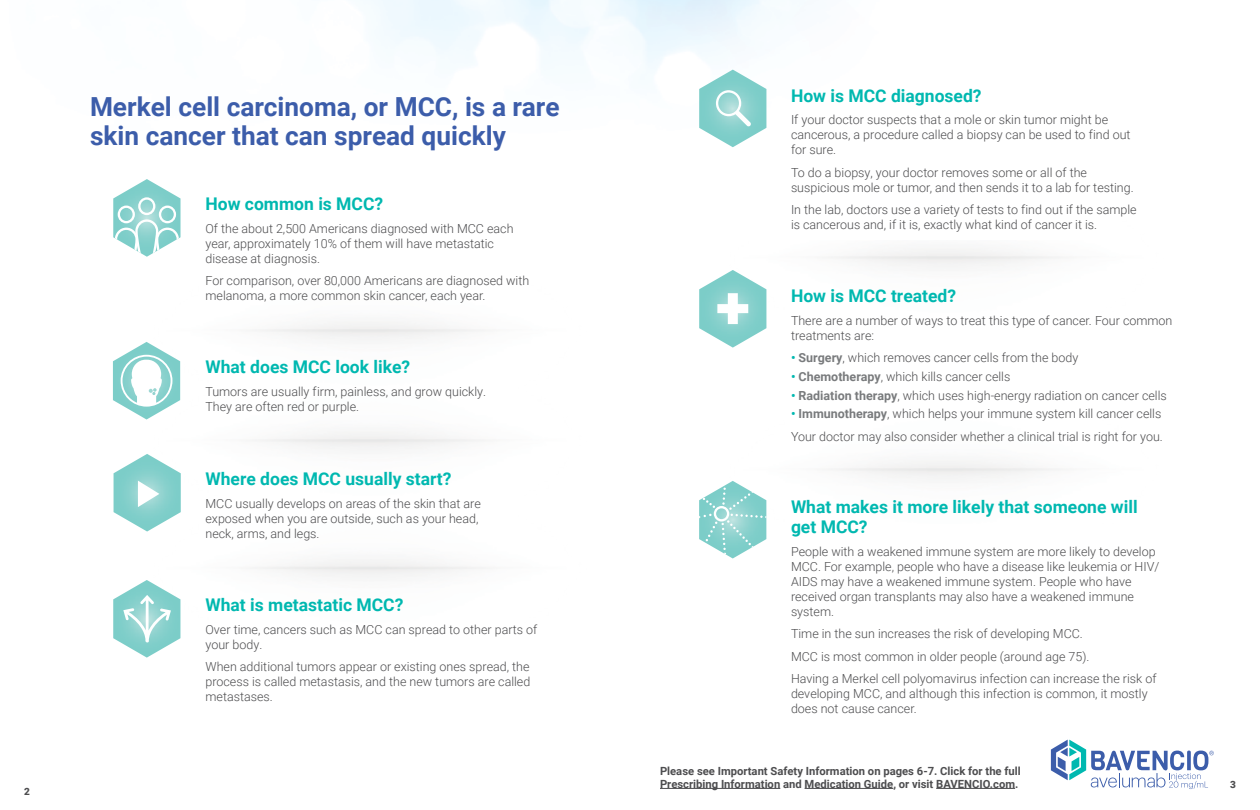
<style>
.page{position:relative;width:1260px;height:810px;background:#fff}
.page>*{position:absolute;margin:0;border:0;box-sizing:border-box;transform-origin:0 0}
.t1{font:700 26.25px/28.8px "Roboto";color:#3c5daa}
.t2{font:700 17.5px/20px "Roboto";color:#00b8b0}
.t3{font:300 12.5px/15px "Roboto";color:#4d4d4f}
.t4{font:700 11.25px/12.5px "Roboto";color:#4d4d4f}
.t5{font:900 10px "Roboto";color:#4d4d4f}
.s1{font-weight:700;color:#00b8b0}
.s2{font-weight:700;color:#797b7d}
</style>
<div class="page">
<img style="left:699px;top:270px;width:67px;height:78px">
<svg style="left:717px;top:293px;width:31px;height:31px"></svg>
<img style="left:720px;top:481px;width:25px;height:78px">
<svg style="left:699px;top:488px;width:67px;height:67px"></svg>
<img style="left:699px;top:70px;width:67px;height:77px">
<svg style="left:716px;top:90px;width:35px;height:36px"></svg>
<svg style="left:1051px;top:740px;width:163px;height:49px"></svg>
<hr style="left:660px;top:788px;width:120px;height:1px;background:#4d4d4f">
<hr style="left:805px;top:788px;width:88px;height:1px;background:#4d4d4f">
<hr style="left:936px;top:788px;width:79px;height:1px;background:#4d4d4f">
<img style="left:113px;top:179px;width:68px;height:59px">
<svg style="left:115px;top:197px;width:64px;height:60px"></svg>
<img style="left:113px;top:342px;width:67px;height:78px">
<svg style="left:121px;top:355px;width:51px;height:52px"></svg>
<img style="left:114px;top:454px;width:67px;height:78px">
<svg style="left:138px;top:481px;width:21px;height:26px"></svg>
<img style="left:113px;top:580px;width:67px;height:78px">
<svg style="left:123px;top:595px;width:48px;height:47px"></svg>
<p class="t5" style="left:24px;top:784px;width:7px">2</p>
<h1 class="t1" style="left:90px;top:91px;width:471px">Merkel cell carcinoma, or MCC, is a rare skin cancer that can spread quickly</h1>
<h2 class="t2" style="left:205px;top:193px;width:179px">How common is MCC?</h2>
<p class="t3" style="left:205px;top:220px;width:310px">Of the about 2,500 Americans diagnosed with MCC each year, approximately 10% of them will have metastatic disease at diagnosis.</p>
<p class="t3" style="left:205px;top:273px;width:325px">For comparison, over 80,000 Americans are diagnosed with melanoma, a more common skin cancer, each year.</p>
<h2 class="t2" style="left:205px;top:356px;width:206px">What does MCC look like?</h2>
<p class="t3" style="left:205px;top:383px;width:282px">Tumors are usually firm, painless, and grow quickly.<br>They are often red or purple.</p>
<h2 class="t2" style="left:205px;top:468px;width:248px">Where does MCC usually start?</h2>
<p class="t3" style="left:205px;top:495px;width:277px">MCC usually develops on areas of the skin that are exposed when you are outside, such as your head, neck, arms, and legs.</p>
<h2 class="t2" style="left:205px;top:594px;width:199px">What is metastatic MCC?</h2>
<p class="t3" style="left:205px;top:621px;width:333px">Over time, cancers such as MCC can spread to other parts of your body.</p>
<p class="t3" style="left:205px;top:659px;width:326px;text-align:justify">When additional tumors appear or existing ones spread, the process is called metastasis, and the new tumors are called metastases.</p>
<h2 class="t2" style="left:791px;top:85px;width:192px">How is MCC diagnosed?</h2>
<p class="t3" style="left:791px;top:112px;width:341px">If your doctor suspects that a mole or skin tumor might be cancerous, a procedure called a biopsy can be used to find out for sure.</p>
<p class="t3" style="left:791px;top:164px;width:344px">To do a biopsy, your doctor removes some or all of the suspicious mole or tumor, and then sends it to a lab for testing.</p>
<p class="t3" style="left:791px;top:202px;width:347px">In the lab, doctors use a variety of tests to find out if the sample is cancerous and, if it is, exactly what kind of cancer it is.</p>
<h2 class="t2" style="left:791px;top:285px;width:167px">How is MCC treated?</h2>
<p class="t3" style="left:791px;top:312px;width:383px">There are a number of ways to treat this type of cancer. Four common treatments are:</p>
<p class="t3" style="left:791px;top:350px;width:289px"><span class="s1">•</span> <span class="s2">Surgery</span>, which removes cancer cells from the body</p>
<p class="t3" style="left:791px;top:368px;width:221px"><span class="s1">•</span> <span class="s2">Chemotherapy</span>, which kills cancer cells</p>
<p class="t3" style="left:791px;top:387px;width:377px"><span class="s1">•</span> <span class="s2">Radiation therapy</span>, which uses high-energy radiation on cancer cells</p>
<p class="t3" style="left:791px;top:402px;width:373px;line-height:22.5px"><span class="s1">•</span> <span class="s2">Immunotherapy</span>, which helps your immune system kill cancer cells<br>Your doctor may also consider whether a clinical trial is right for you.</p>
<h2 class="t2" style="left:791px;top:496px;width:348px">What makes it more likely that someone will get MCC?</h2>
<p class="t3" style="left:791px;top:543px;width:370px">People with a weakened immune system are more likely to develop MCC. For example, people who have a disease like leukemia or HIV/ AIDS may have a weakened immune system. People who have received organ transplants may also have a weakened immune system.</p>
<p class="t3" style="left:791px;top:622px;width:367px;line-height:22.5px">Time in the sun increases the risk of developing MCC.<br>MCC is most common in older people (around age 75).<br>Having a Merkel cell polyomavirus infection can increase the risk of</p>
<p class="t3" style="left:791px;top:686px;width:358px">developing MCC, and although this infection is common, it mostly does not cause cancer.</p>
<p class="t4" style="left:660px;top:764px;width:362px">Please see Important Safety Information on pages 6-7. Click for the full<br>Prescribing Information and Medication Guide, or visit BAVENCIO.com.</p>
<p class="t5" style="left:1230px;top:777px;width:7px">3</p>
</div>
